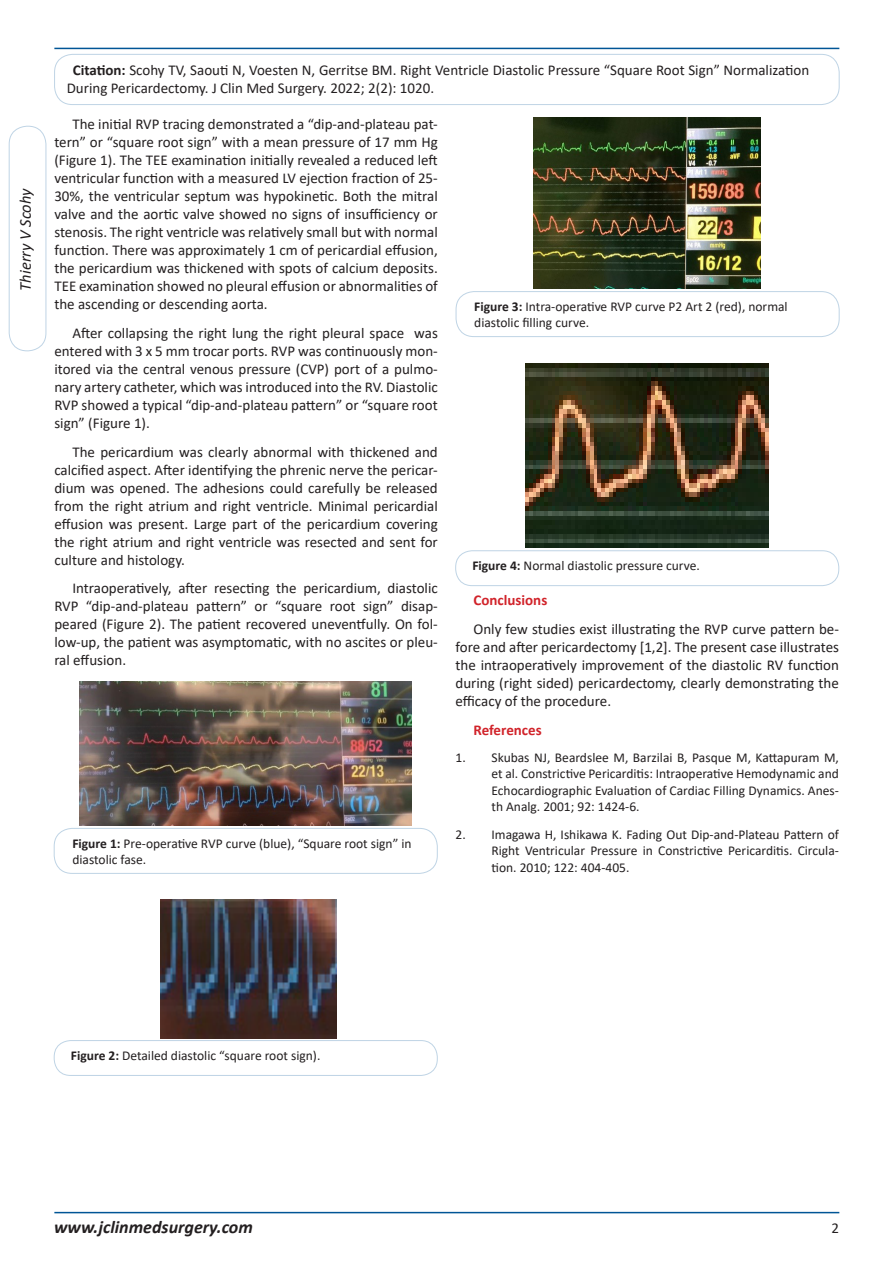
<style>
.page{position:relative;width:893px;height:1263px;background:#fff}
.page>*{position:absolute;margin:0;border:0;box-sizing:border-box;transform-origin:0 0}
.t1{font:italic 700 18px "Calibri";color:#231f20}
.t2{font:italic 16.5px "Calibri";color:#231f20}
.List_Paragraph{font:15px/18px "Calibri";color:#231f20;text-align:justify}
.List_Paragraph-2{font:700 15px "Calibri";color:#d1232a}
.List_Paragraph-3{font:13.5px/16.5px "Calibri";color:#231f20}
.s1{font-weight:700}
</style>
<div class="page">
<div style="left:9px;top:126px;width:37px;height:225px;border:1px solid #bfd4e5;border-radius:18px"></div>
<hr style="left:54px;top:48px;width:785px;height:1px;background:#005596">
<hr style="left:54px;top:1212px;width:785px;height:1px;background:#005596">
<div style="left:54px;top:54px;width:785px;height:51px;border:1px solid #bfd4e5;border-radius:18px"></div>
<div style="left:54px;top:828px;width:383px;height:45px;border:1px solid #bfd4e5;border-radius:18px"></div>
<img style="left:80px;top:682px;width:332px;height:143px">
<img style="left:160px;top:899px;width:176px;height:139px">
<img style="left:534px;top:118px;width:227px;height:170px">
<img style="left:526px;top:363px;width:243px;height:184px">
<div style="left:54px;top:1040px;width:383px;height:36px;border:1px solid #bfd4e5;border-radius:16px"></div>
<div style="left:456px;top:291px;width:383px;height:46px;border:1px solid #bfd4e5;border-radius:18px"></div>
<div style="left:455px;top:551px;width:384px;height:35px;border:1px solid #bfd4e5;border-radius:16px"></div>
<p class="t2" style="left:14px;top:291px;width:104px;rotate:-90deg">Thierry V Scohy</p>
<p class="List_Paragraph" style="left:67px;top:60px;width:744px;text-indent:6px"><span class="s1">Citation:</span> Scohy TV, Saouti N, Voesten N, Gerritse BM. Right Ventricle Diastolic Pressure “Square Root Sign” Normalization<br>During Pericardectomy. J Clin Med Surgery. 2022; 2(2): 1020.</p>
<p class="List_Paragraph" style="left:54px;top:115px;width:385px;text-indent:18px">The initial RVP tracing demonstrated a “dip-and-plateau pat&shy;tern” or “square root sign” with a mean pressure of 17 mm Hg (Figure 1). The TEE examination initially revealed a reduced left ventricular function with a measured LV ejection fraction of 25- 30%, the ventricular septum was hypokinetic. Both the mitral valve and the aortic valve showed no signs of insufficiency or stenosis. The right ventricle was relatively small but with normal function. There was approximately 1 cm of pericardial effusion, the pericardium was thickened with spots of calcium deposits.<br>TEE examination showed no pleural effusion or abnormalities of the ascending or descending aorta.</p>
<p class="List_Paragraph" style="left:54px;top:323px;width:385px;text-indent:18px">After collapsing the right lung the right pleural space was entered with 3 x 5 mm trocar ports. RVP was continuously mon&shy;itored via the central venous pressure (CVP) port of a pulmo&shy;nary artery catheter, which was introduced into the RV. Diastolic RVP showed a typical “dip-and-plateau pattern” or “square root sign” (Figure 1).</p>
<p class="List_Paragraph" style="left:54px;top:442px;width:385px;text-indent:18px">The pericardium was clearly abnormal with thickened and calcified aspect. After identifying the phrenic nerve the pericar&shy;dium was opened. The adhesions could carefully be released from the right atrium and right ventricle. Minimal pericardial effusion was present. Large part of the pericardium covering the right atrium and right ventricle was resected and sent for culture and histology.</p>
<p class="List_Paragraph" style="left:54px;top:579px;width:385px;text-indent:18px">Intraoperatively, after resecting the pericardium, diastolic RVP “dip-and-plateau pattern” or “square root sign” disap&shy;peared (Figure 2). The patient recovered uneventfully. On fol&shy;low-up, the patient was asymptomatic, with no ascites or pleu&shy;ral effusion.</p>
<p class="List_Paragraph-3" style="left:474px;top:298px;width:315px"><span class="s1">Figure 3:</span> Intra-operative RVP curve P2 Art 2 (red), normal diastolic filling curve.</p>
<p class="List_Paragraph-3" style="left:472px;top:557px;width:229px"><span class="s1">Figure 4:</span> Normal diastolic pressure curve.</p>
<p class="List_Paragraph-2" style="left:473px;top:589px;width:75px">Conclusions</p>
<p class="List_Paragraph" style="left:455px;top:619px;width:385px;text-indent:18px">Only few studies exist illustrating the RVP curve pattern be&shy;fore and after pericardectomy [1,2]. The present case illustrates the intraoperatively improvement of the diastolic RV function during (right sided) pericardectomy, clearly demonstrating the efficacy of the procedure.</p>
<p class="List_Paragraph-2" style="left:473px;top:719px;width:70px">References</p>
<p class="List_Paragraph-3" style="left:491px;top:749px;width:349px;text-align:justify;text-indent:-36px">1. Skubas NJ, Beardslee M, Barzilai B, Pasque M, Kattapuram M, et al. Constrictive Pericarditis: Intraoperative Hemodynamic and Echocardiographic Evaluation of Cardiac Filling Dynamics. Anes&shy;th Analg. 2001; 92: 1424-6.</p>
<p class="List_Paragraph-3" style="left:491px;top:826px;width:349px;text-align:justify;text-indent:-36px">2. Imagawa H, Ishikawa K. Fading Out Dip-and-Plateau Pattern of Right Ventricular Pressure in Constrictive Pericarditis. Circula&shy;tion. 2010; 122: 404-405.</p>
<p class="List_Paragraph-3" style="left:72px;top:835px;width:341px"><span class="s1">Figure 1:</span> Pre-operative RVP curve (blue), “Square root sign” in diastolic fase.</p>
<p class="List_Paragraph-3" style="left:71px;top:1047px;width:251px"><span class="s1">Figure 2:</span> Detailed diastolic “square root sign).</p>
<p class="t1" style="left:54px;top:1214px;width:200px">www.jclinmedsurgery.com</p>
<p class="List_Paragraph" style="left:831px;top:1218px;width:9px">2</p>
</div>
